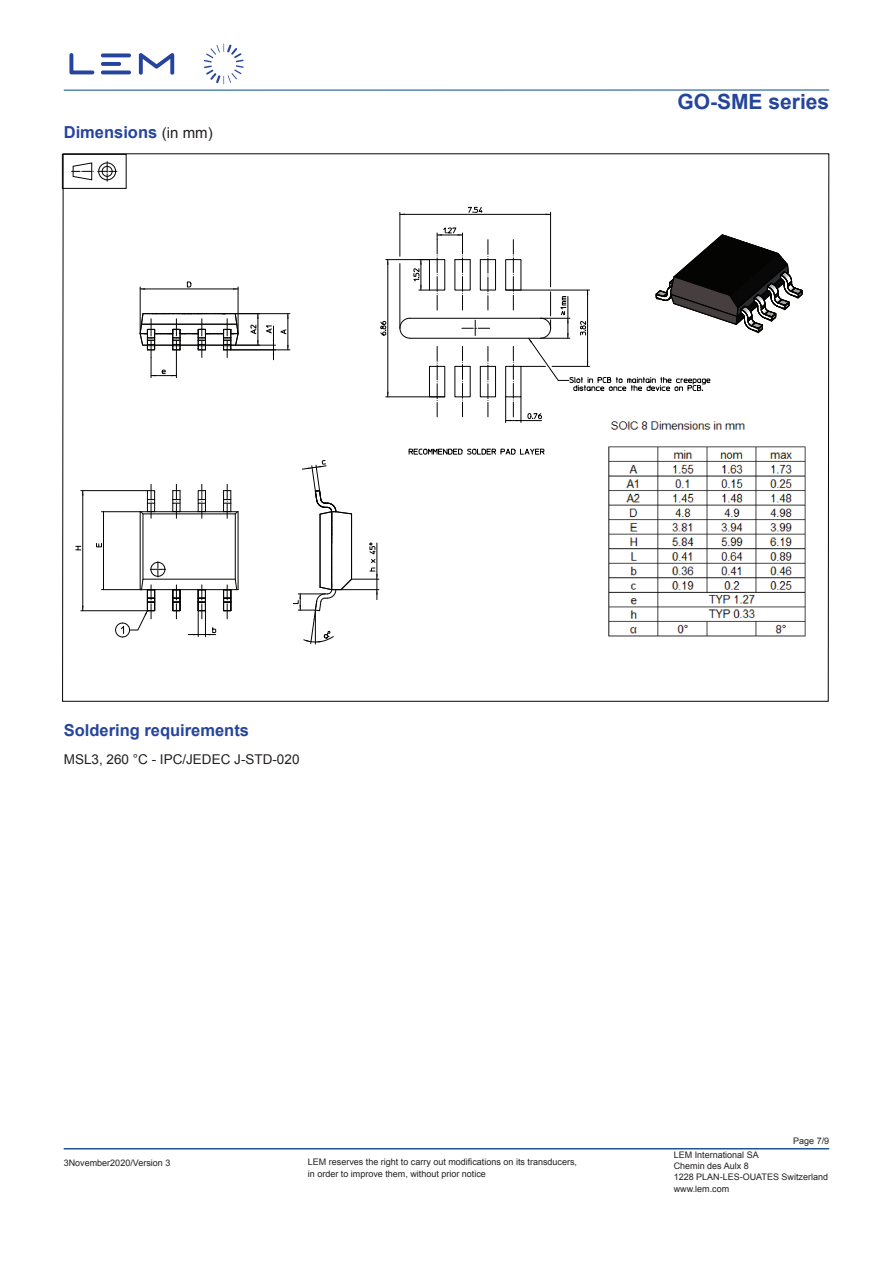
<style>
.page{position:relative;width:893px;height:1263px;background:#fff}
.page>*{position:absolute;margin:0;border:0;box-sizing:border-box;transform-origin:0 0}
.t1{font:700 21px "Arial";color:#26449c}
.t2{font:700 16.5px "Arial";color:#26449c}
.t3{font:13.5px "Arial";color:#231f20}
.t4{font:9px/11.2px "Arial";color:#231f20}
.s1{font-weight:400;font-size:15px;color:#231f20}
</style>
<div class="page">
<hr style="left:64px;top:1148px;width:765px;height:1px;background:#124885">
<hr style="left:64px;top:90px;width:765px;height:1px;background:#004a8d">
<svg style="left:69px;top:53px;width:105px;height:22px"></svg>
<svg style="left:204px;top:44px;width:40px;height:40px"></svg>
<svg style="left:62px;top:153px;width:768px;height:549px"></svg>
<svg style="left:62px;top:154px;width:65px;height:35px"></svg>
<svg style="left:70px;top:201px;width:751px;height:452px"></svg>
<h2 class="t2" style="left:64px;top:121px;width:150px">Dimensions <span class="s1">(in mm)</span></h2>
<h2 class="t2" style="left:64px;top:719px;width:187px">Soldering requirements</h2>
<h3 class="t3" style="left:64px;top:750px;width:237px">MSL3, 260 °C - IPC/JEDEC J-STD-020</h3>
<h1 class="t1" style="left:677px;top:88px;width:153px">GO-SME series</h1>
<p class="t4" style="left:793px;top:1135px;width:38px">Page 7/9</p>
<p class="t4" style="left:64px;top:1157px;width:108px">3November2020/Version 3</p>
<p class="t4" style="left:674px;top:1149px;width:156px">LEM International SA<br>Chemin des Aulx 8<br>1228 PLAN-LES-OUATES Switzerland www.lem.com</p>
<p class="t4" style="left:308px;top:1156px;width:271px">LEM reserves the right to carry out modifications on its transducers, in order to improve them, without prior notice</p>
</div>
